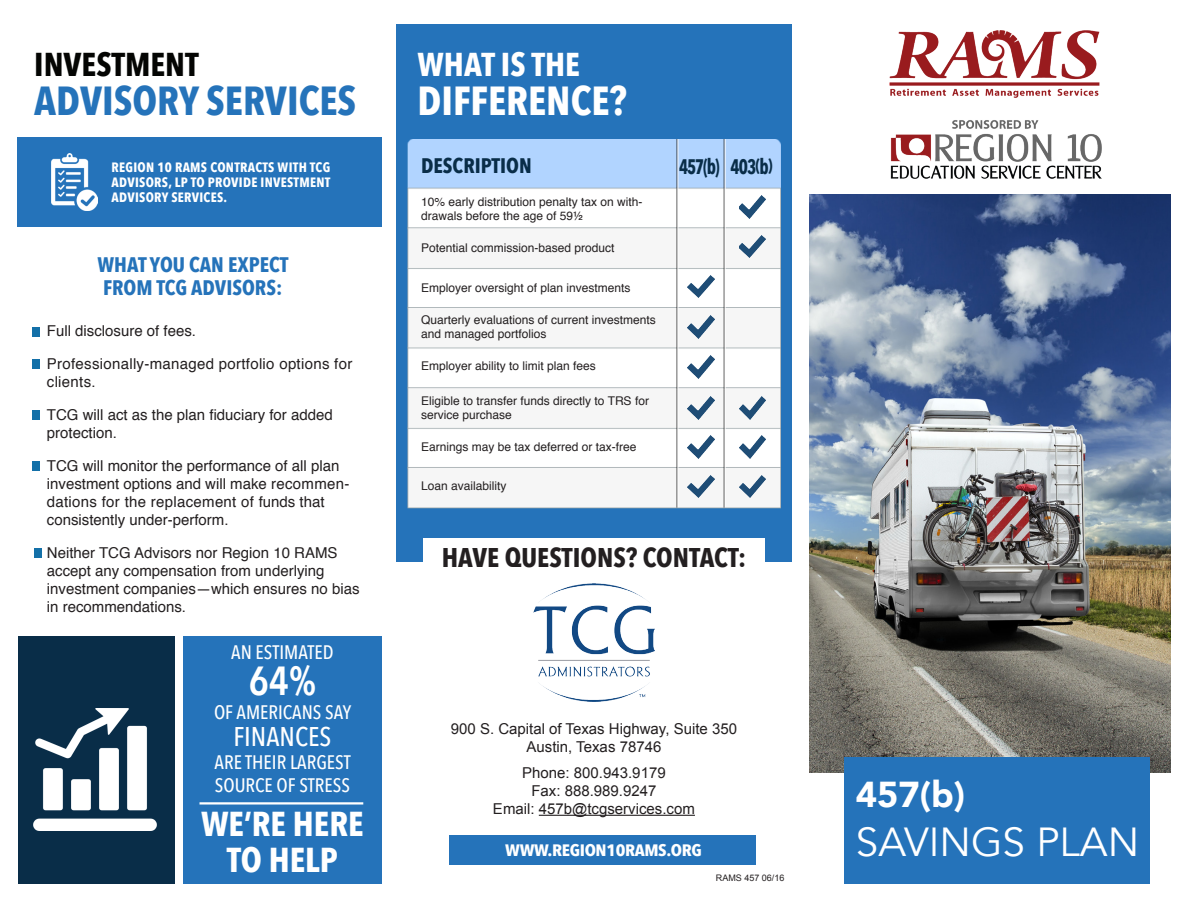
<style>
.page{position:relative;width:1188px;height:918px;background:#fff}
.page>*{position:absolute;margin:0;border:0;box-sizing:border-box;transform-origin:0 0}
.t1{font:700 40.5px "Avenir Next Condensed";color:#2573ba}
.t2{font:40.5px "Avenir";color:#fff}
.t3{font:700 40.5px "Avenir Next Condensed";color:#fff}
.t4{font:600 40.5px "Avenir Next Condensed";color:#fff}
.t5{font:900 36px "Avenir";color:#fff}
.t6{font:700 34.5px/36px "Avenir Next Condensed";color:#fff;text-align:center}
.t7{font:700 33px "Avenir Next Condensed";color:#040503}
.t8{font:700 33px "Avenir Next Condensed";color:#fff}
.t9{font:700 27px "Avenir Next Condensed";color:#231f20}
.t10{font:500 27px "Avenir Next Condensed";color:#fff}
.t11{font:700 21px/22.5px "Avenir Next Condensed";color:#2573ba}
.t12{font:700 21px "Avenir Next Condensed";color:#092d48;scale:.83 1}
.t13{font:700 21px "Avenir Next Condensed";color:#092d48}
.t14{font:500 19.5px/23.4px "Avenir Next Condensed";color:#fff}
.t15{font:700 16.5px "Avenir Next Condensed";letter-spacing:-.02em;color:#fff;scale:1.12 1}
.t16{font:15px/18px "Helvetica";color:#231f20}
.t17{font:15px/18px "Arial";color:#231f20;text-align:center}
.t18{font:15px/18px "Helvetica";letter-spacing:.02em;color:#231f20}
.t19{font:700 13.5px/15px "Avenir Next Condensed";letter-spacing:.02em;color:#fff;text-align:justify}
.t20{font:12px/14.4px "Helvetica";color:#231f20}
.t21{font:9px "Arial";color:#231f20}
</style>
<div class="page">
<img style="left:809px;top:194px;width:362px;height:579px">
<div style="left:844px;top:757px;width:305px;height:127px;background:#2573ba"></div>
<img style="left:889px;top:30px;width:212px;height:148px">
<div style="left:396px;top:24px;width:396px;height:538px;background:#2573ba"></div>
<div style="left:424px;top:538px;width:341px;height:58px;background:#fff"></div>
<img style="left:407px;top:139px;width:374px;height:370px">
<img style="left:739px;top:196px;width:27px;height:22px">
<img style="left:739px;top:235px;width:27px;height:23px">
<img style="left:688px;top:275px;width:27px;height:23px">
<img style="left:688px;top:316px;width:27px;height:22px">
<img style="left:688px;top:356px;width:27px;height:22px">
<img style="left:688px;top:397px;width:27px;height:22px">
<img style="left:688px;top:436px;width:27px;height:22px">
<img style="left:688px;top:475px;width:27px;height:23px">
<img style="left:739px;top:397px;width:27px;height:22px">
<img style="left:739px;top:436px;width:27px;height:22px">
<img style="left:739px;top:475px;width:27px;height:23px">
<hr style="left:539px;top:815px;width:156px;height:1px;background:#231f20">
<img style="left:533px;top:583px;width:122px;height:119px">
<div style="left:450px;top:836px;width:306px;height:29px;background:#2573ba"></div>
<div style="left:17px;top:138px;width:365px;height:89px;background:#2573ba"></div>
<div style="left:32px;top:327px;width:8px;height:10px;background:#1370a8"></div>
<div style="left:32px;top:359px;width:8px;height:10px;background:#1370a8"></div>
<div style="left:32px;top:410px;width:8px;height:10px;background:#1370a8"></div>
<div style="left:32px;top:461px;width:8px;height:10px;background:#1370a8"></div>
<div style="left:34px;top:548px;width:7px;height:10px;background:#1370a8"></div>
<div style="left:18px;top:636px;width:157px;height:248px;background:#092d48"></div>
<div style="left:183px;top:636px;width:199px;height:248px;background:#2573ba"></div>
<img style="left:34px;top:708px;width:123px;height:123px">
<hr style="left:200px;top:802px;width:163px;height:3px;background:#fff">
<img style="left:51px;top:154px;width:47px;height:57px">
<h3 class="t7" style="left:34px;top:44px;width:166px">INVESTMENT</h3>
<h1 class="t1" style="left:34px;top:76px;width:324px">ADVISORY SERVICES</h1>
<p class="t19" style="left:112px;top:160px;width:220px">REGION 10 RAMS CONTRACTS WITH TCG ADVISORS, LP TO PROVIDE INVESTMENT ADVISORY SERVICES.</p>
<h3 class="t11" style="left:97px;top:253px;width:193px">WHAT YOU CAN EXPECT<br>FROM TCG ADVISORS:</h3>
<p class="t16" style="left:47px;top:322px;width:151px">Full disclosure of fees.</p>
<p class="t18" style="left:47px;top:355px;width:307px">Professionally-managed portfolio options for clients.</p>
<p class="t16" style="left:47px;top:406px;width:287px">TCG will act as the plan fiduciary for added protection.</p>
<p class="t16" style="left:47px;top:457px;width:304px">TCG will monitor the performance of all plan investment options and will make recommen&shy;dations for the replacement of funds that consistently under-perform.</p>
<p class="t16" style="left:47px;top:544px;width:314px">Neither TCG Advisors nor Region 10 RAMS accept any compensation from underlying investment companies—which ensures no bias in recommendations.</p>
<h3 class="t14" style="left:231px;top:641px;width:104px">AN ESTIMATED</h3>
<h1 class="t4" style="left:249px;top:646px;width:69px">64%</h1>
<h3 class="t14" style="left:214px;top:700px;width:139px">OF AMERICANS SAY</h3>
<h3 class="t10" style="left:233px;top:720px;width:100px">FINANCES</h3>
<h3 class="t14" style="left:215px;top:750px;width:138px">ARE THEIR LARGEST<br>SOURCE OF STRESS</h3>
<h3 class="t6" style="left:201px;top:806px;width:164px">WE’RE HERE<br>TO HELP</h3>
<h3 class="t8" style="left:418px;top:45px;width:164px">WHAT IS THE</h3>
<h1 class="t3" style="left:418px;top:76px;width:211px">DIFFERENCE?</h1>
<h3 class="t13" style="left:421px;top:153px;width:112px">DESCRIPTION</h3>
<h3 class="t12" style="left:679px;top:154px;width:114px">457(b 403<sup>(</sup>b<sup>)</sup></h3>
<h3 class="t12" style="left:715px;top:154px;width:7px">)</h3>
<p class="t20" style="left:421px;top:195px;width:223px">10% early distribution penalty tax on with&shy;drawals before the age of 59½</p>
<p class="t20" style="left:421px;top:241px;width:195px">Potential commission-based product</p>
<p class="t20" style="left:421px;top:281px;width:211px">Employer oversight of plan investments</p>
<p class="t20" style="left:421px;top:313px;width:236px">Quarterly evaluations of current investments and managed portfolios</p>
<p class="t20" style="left:421px;top:359px;width:176px">Employer ability to limit plan fees</p>
<p class="t20" style="left:421px;top:394px;width:229px">Eligible to transfer funds directly to TRS for service purchase</p>
<p class="t20" style="left:421px;top:440px;width:217px">Earnings may be tax deferred or tax-free</p>
<p class="t20" style="left:421px;top:479px;width:87px">Loan availability</p>
<h3 class="t9" style="left:442px;top:541px;width:306px">HAVE QUESTIONS? CONTACT:</h3>
<p class="t17" style="left:451px;top:720px;width:288px">900 S. Capital of Texas Highway, Suite 350<br>Austin, Texas 78746</p>
<p class="t17" style="left:493px;top:764px;width:203px">Phone: 800.943.9179<br>Fax: 888.989.9247<br>Email: 457b@tcgservices.com</p>
<p class="t15" style="left:505px;top:840px;width:177px">WWW.REGION10RAMS.ORG</p>
<p class="t21" style="left:716px;top:872px;width:70px">RAMS 457 06/16</p>
<h2 class="t5" style="left:856px;top:764px;width:111px">457(b)</h2>
<h1 class="t2" style="left:856px;top:818px;width:285px">SAVINGS PLAN</h1>
</div>
